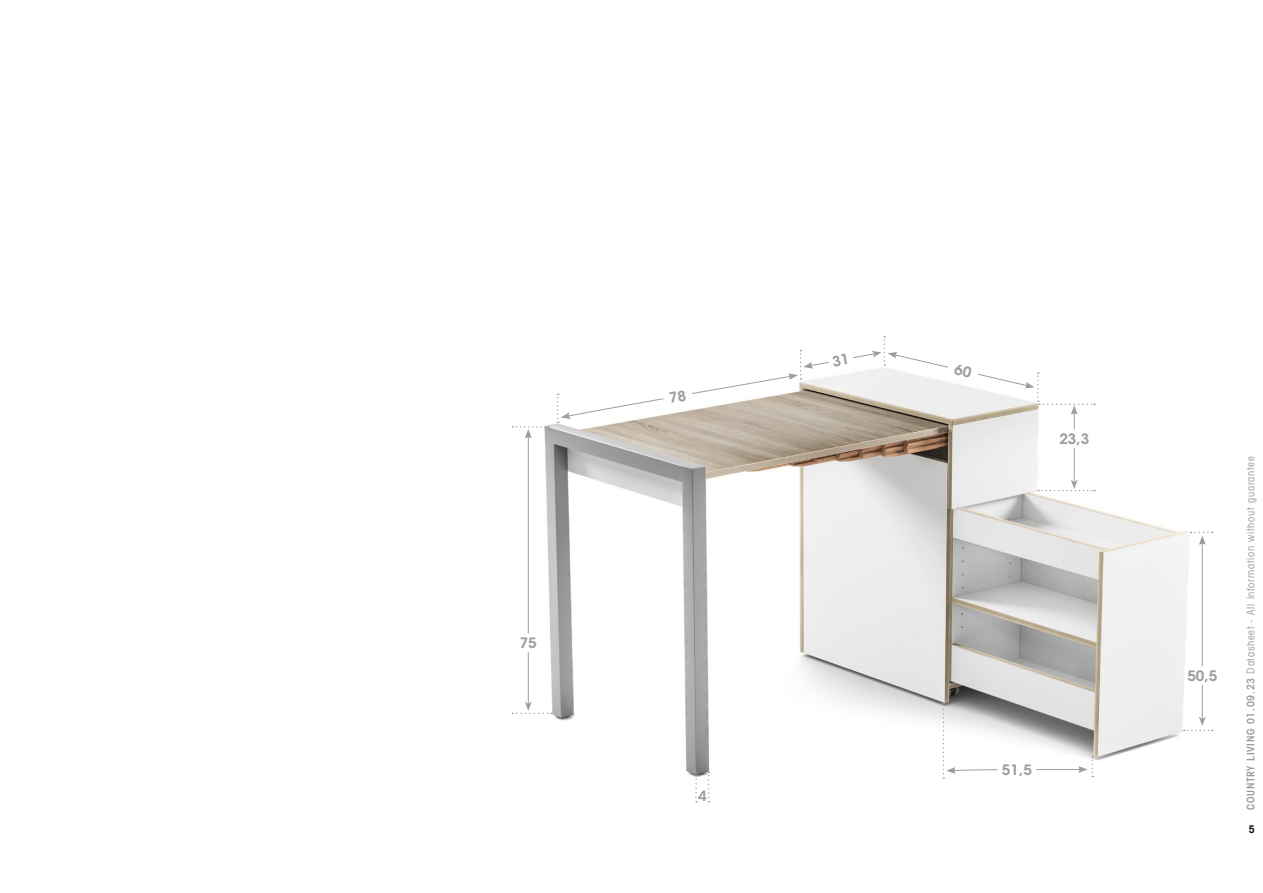
<style>
.page{position:relative;width:1263px;height:893px;background:#fff}
.page>*{position:absolute;margin:0;border:0;box-sizing:border-box;transform-origin:0 0}
.t1{font:600 14.25px "ITC Avant Garde Std";color:#9d9d9c}
.t2{font:condensed 10.5px "Avant Garde IT Cby BT";letter-spacing:.07em;color:#9d9d9c}
.t3{font:600 condensed 10.5px "Avant Garde IT Cby BT";color:#000}
.s1{font-weight:600}
</style>
<div class="page">
<img style="left:511px;top:403px;width:693px;height:399px">
<hr style="left:1202px;top:542px;width:1px;height:124px;background:#9d9d9c">
<hr style="left:528px;top:436px;width:1px;height:197px;background:#9d9d9c">
<svg style="left:943px;top:703px;width:55px;height:76px"></svg>
<svg style="left:1036px;top:756px;width:57px;height:21px"></svg>
<svg style="left:1190px;top:532px;width:23px;height:13px"></svg>
<svg style="left:512px;top:426px;width:37px;height:12px"></svg>
<div style="left:694px;top:786px;width:16px;height:19px;background:#fff"></div>
<svg style="left:708px;top:771px;width:2px;height:31px"></svg>
<hr style="left:1074px;top:448px;width:1px;height:34px;background:#9d9d9c">
<svg style="left:1038px;top:480px;width:57px;height:11px"></svg>
<hr style="left:1202px;top:685px;width:1px;height:34px;background:#9d9d9c">
<svg style="left:1184px;top:717px;width:29px;height:14px"></svg>
<hr style="left:528px;top:652px;width:1px;height:52px;background:#9d9d9c">
<svg style="left:512px;top:702px;width:40px;height:12px"></svg>
<svg style="left:695px;top:775px;width:2px;height:27px"></svg>
<svg style="left:557px;top:336px;width:538px;height:93px"></svg>
<h1 class="t1" style="left:520px;top:634px;width:19px">75</h1>
<h1 class="t1" style="left:698px;top:786px;width:10px">4</h1>
<h1 class="t1" style="left:1059px;top:430px;width:32px">23,3</h1>
<h1 class="t1" style="left:1002px;top:761px;width:32px">51,5</h1>
<h1 class="t1" style="left:1187px;top:667px;width:32px">50,5</h1>
<p class="t2" style="left:1244px;top:810px;width:355px;rotate:-90deg"><span class="s1">COUNTRY LIVING 01.09.23</span> Datasheet - All information without guarantee</p>
<p class="t3" style="left:1249px;top:822px;width:7px">5</p>
</div>
